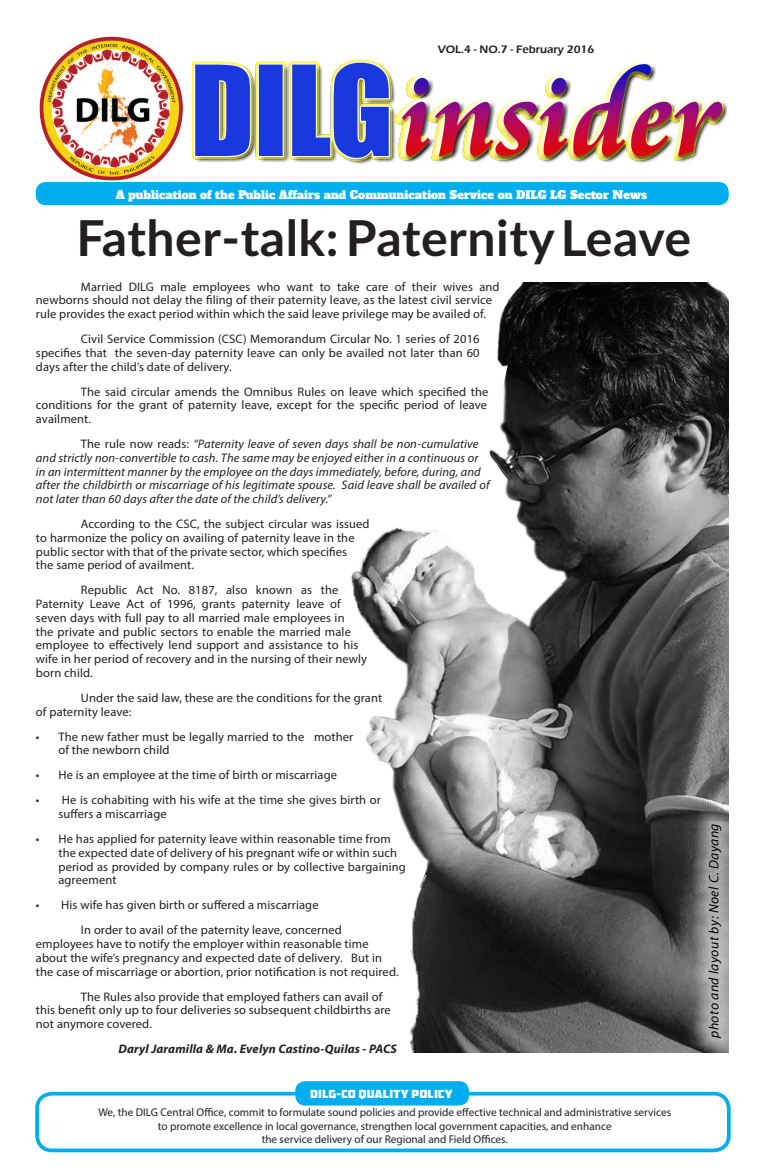
<style>
.page{position:relative;width:765px;height:1170px;background:#fff}
.page>*{position:absolute;margin:0;border:0;box-sizing:border-box;transform-origin:0 0}
.Company_Name{font:700 49.5px "Lato";letter-spacing:.01em;color:#231f20}
.Company_Name-2{font:italic 13.75px "Myriad Pro";letter-spacing:.03em;color:#000}
.Company_Name-3{font:12.38px/13.8px "Myriad Pro";letter-spacing:.01em;color:#231f20}
.Company_Name-4{font:italic 12.38px/13.8px "Myriad Pro";letter-spacing:.01em;color:#231f20}
.Company_Name-5{font:italic 700 12.38px "Myriad Pro";letter-spacing:.01em;color:#231f20}
.t1{font:11.25px "Myriad Pro";color:#231f20}
.t2{font:11.25px "Alfa Slab One";letter-spacing:.01em;color:#fff}
.t3{font:600 11.25px "Eras ITC";color:#231f20}
.t4{font:11.25px "AMCAP Eternal";color:#fff}
.s1{font-style:normal}
</style>
<div class="page">
<img style="left:36px;top:36px;width:693px;height:164px">
<svg style="left:95px;top:1081px;width:579px;height:72px"></svg>
<div style="left:35px;top:1092px;width:696px;height:60px;border:4px solid #00aeef;border-radius:15px"></div>
<div style="left:295px;top:1081px;width:174px;height:25px;background:#00aeef;border-radius:10px"></div>
<div style="left:36px;top:182px;width:693px;height:23px;background:#00aeef;border-radius:10px"></div>
<img style="left:351px;top:282px;width:378px;height:771px">
<svg style="left:692px;top:807px;width:37px;height:246px;background:#909090"></svg>
<p class="t3" style="left:438px;top:42px;width:158px">VOL.4 - NO.7 - February 2016</p>
<p class="t2" style="left:116px;top:188px;width:533px">A publication of the Public Affairs and Communication Service on DILG LG Sector News</p>
<p class="Company_Name" style="left:76px;top:201px;width:616px">Father-talk: Paternity Leave</p>
<p class="Company_Name-3" style="left:36px;top:279px;width:465px;text-indent:45px">Married DILG male employees who want to take care of their wives and newborns should not delay the filing of their paternity leave, as the latest civil service rule provides the exact period within which the said leave privilege may be availed of.</p>
<p class="Company_Name-3" style="left:36px;top:332px;width:445px;text-align:justify;text-indent:45px">Civil Service Commission (CSC) Memorandum Circular No. 1 series of 2016 specifies that the seven-day paternity leave can only be availed not later than 60 days after the child’s date of delivery.</p>
<p class="Company_Name-3" style="left:36px;top:384px;width:454px;text-align:justify;text-indent:45px">The said circular amends the Omnibus Rules on leave which specified the conditions for the grant of paternity leave, except for the specific period of leave availment.</p>
<p class="Company_Name-4" style="left:36px;top:437px;width:455px;text-indent:45px"><span class="s1">The rule now reads:</span> “Paternity leave of seven days shall be non-cumulative and strictly non-convertible to cash. The same may be enjoyed either in a continuous or in an intermittent manner by the employee on the days immediately, before, during, and after the childbirth or miscarriage of his legitimate spouse. Said leave shall be availed of not later than 60 days after the date of the child’s delivery.”</p>
<p class="Company_Name-3" style="left:36px;top:517px;width:335px;text-indent:45px">According to the CSC, the subject circular was issued to harmonize the policy on availing of paternity leave in the public sector with that of the private sector, which specifies<br>the same period of availment.</p>
<p class="Company_Name-3" style="left:36px;top:583px;width:333px;text-indent:45px">Republic Act No. 8187, also known as the Paternity Leave Act of 1996, grants paternity leave of seven days with full pay to all married male employees in<br>the private and public sectors to enable the married male employee to effectively lend support and assistance to his wife in her period of recovery and in the nursing of their newly born child.</p>
<p class="Company_Name-3" style="left:36px;top:691px;width:348px;text-indent:45px">Under the said law, these are the conditions for the grant of paternity leave:</p>
<p class="Company_Name-3" style="left:58px;top:729px;width:296px;text-indent:-23px">• The new father must be legally married to the mother of the newborn child</p>
<p class="Company_Name-3" style="left:36px;top:768px;width:303px">• He is an employee at the time of birth or miscarriage</p>
<p class="Company_Name-3" style="left:58px;top:793px;width:324px;text-indent:-23px">• He is cohabiting with his wife at the time she gives birth or suffers a miscarriage</p>
<p class="Company_Name-3" style="left:58px;top:832px;width:349px;text-indent:-23px">• He has applied for paternity leave within reasonable time from the expected date of delivery of his pregnant wife or within such period as provided by company rules or by collective bargaining agreement</p>
<p class="Company_Name-3" style="left:36px;top:898px;width:284px">• His wife has given birth or suffered a miscarriage</p>
<p class="Company_Name-3" style="left:36px;top:923px;width:364px;text-indent:45px">In order to avail of the paternity leave, concerned employees have to notify the employer within reasonable time about the wife’s pregnancy and expected date of delivery. But in the case of miscarriage or abortion, prior notification is not required.</p>
<p class="Company_Name-3" style="left:36px;top:989px;width:356px;text-indent:45px">The Rules also provide that employed fathers can avail of this benefit only up to four deliveries so subsequent childbirths are not anymore covered.</p>
<p class="Company_Name-5" style="left:118px;top:1041px;width:280px">Daryl Jaramilla &amp; Ma. Evelyn Castino-Quilas - PACS</p>
<p class="t4" style="left:310px;top:1086px;width:144px">DILG-CO QUALITY POLICY</p>
<p class="t1" style="left:98px;top:1106px;width:574px">We, the DILG Central Office, commit to formulate sound policies and provide effective technical and administrative services</p>
<p class="t1" style="left:158px;top:1119px;width:455px">to promote excellence in local governance, strengthen local government capacities, and enhance</p>
<p class="t1" style="left:262px;top:1133px;width:248px">the service delivery of our Regional and Field Offices.</p>
<p class="Company_Name-2" style="left:705px;top:1038px;width:216px;rotate:-90deg">photo and layout by: Noel C. Dayang</p>
</div>
